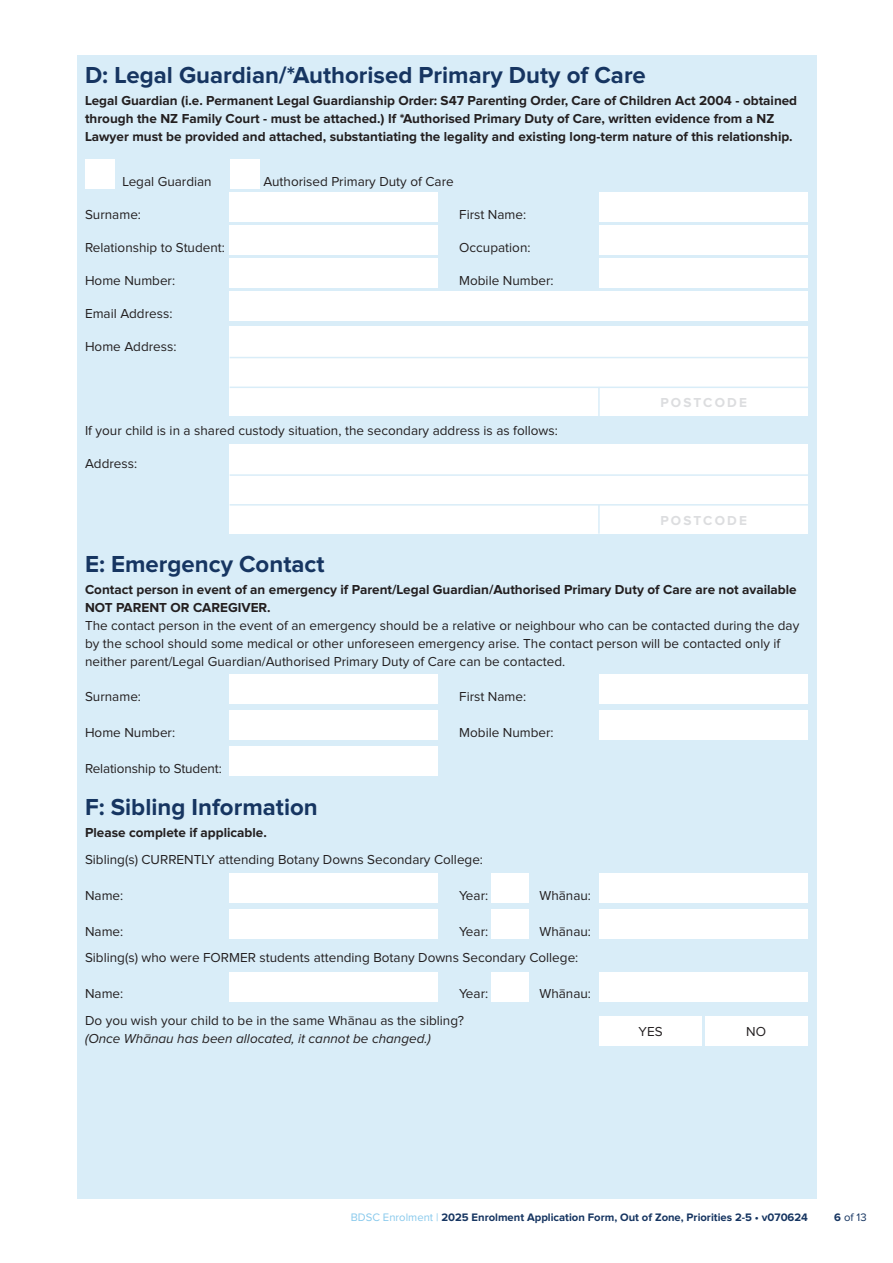
<style>
.page{position:relative;width:893px;height:1263px;background:#fff}
.page>*{position:absolute;margin:0;border:0;box-sizing:border-box;transform-origin:0 0}
.section_header{font:700 24px "Proxima Nova";color:#163561}
.body_copy{font:13.5px/18px "Proxima Nova";color:#231f20}
.body_copy-2{font:700 13.5px/18px "Proxima Nova";color:#231f20}
.body_copy-3{font:italic 13.5px "Proxima Nova";color:#231f20}
.body_copy-4{font:700 13.5px "Proxima Nova";letter-spacing:.16em;color:#dcdddf}
.t1{font:700 11.25px "Proxima Nova";color:#163561}
.t2{font:11.25px "Proxima Nova";color:#163561}
.s1{font-weight:400;color:#88c9ec}
.s2{font-weight:700}
</style>
<div class="page">
<div style="left:77px;top:55px;width:739px;height:1144px;background:#d9edf8"></div>
<div style="left:85px;top:159px;width:30px;height:29px;background:#fff"></div>
<div style="left:230px;top:159px;width:29px;height:29px;background:#fff"></div>
<div style="left:230px;top:192px;width:208px;height:29px;background:#fff"></div>
<div style="left:600px;top:192px;width:208px;height:29px;background:#fff"></div>
<div style="left:230px;top:225px;width:208px;height:29px;background:#fff"></div>
<div style="left:600px;top:225px;width:208px;height:29px;background:#fff"></div>
<div style="left:230px;top:258px;width:208px;height:29px;background:#fff"></div>
<div style="left:600px;top:258px;width:208px;height:29px;background:#fff"></div>
<div style="left:230px;top:291px;width:578px;height:29px;background:#fff"></div>
<div style="left:230px;top:327px;width:578px;height:89px;background:#fff"></div>
<hr style="left:598px;top:387px;width:2px;height:29px;background:#d9edf8">
<hr style="left:230px;top:387px;width:578px;height:1px;background:#d9edf8">
<hr style="left:230px;top:357px;width:578px;height:1px;background:#d9edf8">
<div style="left:230px;top:444px;width:578px;height:90px;background:#fff"></div>
<hr style="left:598px;top:504px;width:2px;height:30px;background:#d9edf8">
<hr style="left:230px;top:504px;width:578px;height:2px;background:#d9edf8">
<hr style="left:230px;top:474px;width:578px;height:2px;background:#d9edf8">
<div style="left:230px;top:674px;width:208px;height:30px;background:#fff"></div>
<div style="left:600px;top:674px;width:208px;height:30px;background:#fff"></div>
<div style="left:230px;top:710px;width:208px;height:30px;background:#fff"></div>
<div style="left:600px;top:710px;width:208px;height:30px;background:#fff"></div>
<div style="left:230px;top:746px;width:208px;height:30px;background:#fff"></div>
<div style="left:230px;top:873px;width:208px;height:30px;background:#fff"></div>
<div style="left:492px;top:873px;width:37px;height:30px;background:#fff"></div>
<div style="left:600px;top:873px;width:208px;height:30px;background:#fff"></div>
<div style="left:230px;top:909px;width:208px;height:30px;background:#fff"></div>
<div style="left:492px;top:909px;width:37px;height:30px;background:#fff"></div>
<div style="left:600px;top:909px;width:208px;height:30px;background:#fff"></div>
<div style="left:230px;top:972px;width:208px;height:29px;background:#fff"></div>
<div style="left:492px;top:972px;width:37px;height:29px;background:#fff"></div>
<div style="left:600px;top:972px;width:208px;height:29px;background:#fff"></div>
<div style="left:600px;top:1016px;width:102px;height:30px;background:#fff"></div>
<div style="left:705px;top:1016px;width:102px;height:30px;background:#fff"></div>
<p class="section_header" style="left:85px;top:64px;width:562px">D: Legal Guardian/*Authorised Primary Duty of Care</p>
<p class="body_copy-2" style="left:85px;top:92px;width:714px">Legal Guardian (i.e. Permanent Legal Guardianship Order: S47 Parenting Order, Care of Children Act 2004 - obtained through the NZ Family Court - must be attached.) If *Authorised Primary Duty of Care, written evidence from a NZ<br>Lawyer must be provided and attached, substantiating the legality and existing long-term nature of this relationship.</p>
<p class="body_copy" style="left:122px;top:173px;width:91px">Legal Guardian</p>
<p class="body_copy" style="left:263px;top:173px;width:192px">Authorised Primary Duty of Care</p>
<p class="body_copy" style="left:85px;top:206px;width:57px">Surname:</p>
<p class="body_copy" style="left:459px;top:206px;width:68px">First Name:</p>
<p class="body_copy" style="left:85px;top:239px;width:141px">Relationship to Student:</p>
<p class="body_copy" style="left:459px;top:239px;width:73px">Occupation:</p>
<p class="body_copy" style="left:85px;top:272px;width:92px">Home Number:</p>
<p class="body_copy" style="left:459px;top:272px;width:96px">Mobile Number:</p>
<p class="body_copy" style="left:85px;top:305px;width:89px">Email Address:</p>
<p class="body_copy" style="left:85px;top:338px;width:93px">Home Address:</p>
<p class="body_copy" style="left:85px;top:422px;width:474px">If your child is in a shared custody situation, the secondary address is as follows:</p>
<p class="body_copy" style="left:85px;top:455px;width:54px">Address:</p>
<p class="body_copy-4" style="left:660px;top:397px;width:88px">POSTCODE</p>
<p class="body_copy-4" style="left:660px;top:514px;width:88px">POSTCODE</p>
<p class="section_header" style="left:85px;top:553px;width:241px">E: Emergency Contact</p>
<p class="body_copy-2" style="left:85px;top:581px;width:713px">Contact person in event of an emergency if Parent/Legal Guardian/Authorised Primary Duty of Care are not available<br>NOT PARENT OR CAREGIVER.</p>
<p class="body_copy" style="left:85px;top:617px;width:716px">The contact person in the event of an emergency should be a relative or neighbour who can be contacted during the day by the school should some medical or other unforeseen emergency arise. The contact person will be contacted only if neither parent/Legal Guardian/Authorised Primary Duty of Care can be contacted.</p>
<p class="body_copy" style="left:85px;top:688px;width:57px">Surname:</p>
<p class="body_copy" style="left:459px;top:688px;width:68px">First Name:</p>
<p class="body_copy" style="left:85px;top:724px;width:92px">Home Number:</p>
<p class="body_copy" style="left:459px;top:724px;width:96px">Mobile Number:</p>
<p class="body_copy" style="left:85px;top:760px;width:138px">Relationship to Student:</p>
<p class="section_header" style="left:85px;top:796px;width:234px">F: Sibling Information</p>
<p class="body_copy-2" style="left:85px;top:824px;width:183px">Please complete if applicable.</p>
<p class="body_copy" style="left:85px;top:851px;width:399px">Sibling(s) CURRENTLY attending Botany Downs Secondary College:</p>
<p class="body_copy" style="left:85px;top:887px;width:40px">Name:</p>
<p class="body_copy" style="left:459px;top:887px;width:30px">Year:</p>
<p class="body_copy" style="left:539px;top:887px;width:53px">Whānau:</p>
<p class="body_copy" style="left:85px;top:923px;width:40px">Name:</p>
<p class="body_copy" style="left:459px;top:923px;width:30px">Year:</p>
<p class="body_copy" style="left:539px;top:923px;width:53px">Whānau:</p>
<p class="body_copy" style="left:85px;top:949px;width:495px">Sibling(s) who were FORMER students attending Botany Downs Secondary College:</p>
<p class="body_copy" style="left:85px;top:985px;width:40px">Name:</p>
<p class="body_copy" style="left:459px;top:985px;width:30px">Year:</p>
<p class="body_copy" style="left:539px;top:985px;width:53px">Whānau:</p>
<p class="body_copy" style="left:85px;top:1012px;width:381px">Do you wish your child to be in the same Whānau as the sibling?</p>
<p class="body_copy-3" style="left:85px;top:1032px;width:347px">(Once Whānau has been allocated, it cannot be changed.)</p>
<p class="body_copy" style="left:639px;top:1023px;width:26px">YES</p>
<p class="body_copy" style="left:746px;top:1023px;width:21px">NO</p>
<p class="t1" style="left:351px;top:1212px;width:459px"><span class="s1">BDSC Enrolment |</span> 2025 Enrolment Application Form, Out of Zone, Priorities 2-5 • v070624</p>
<p class="t2" style="left:834px;top:1212px;width:34px"><span class="s2">6</span> of 13</p>
</div>
